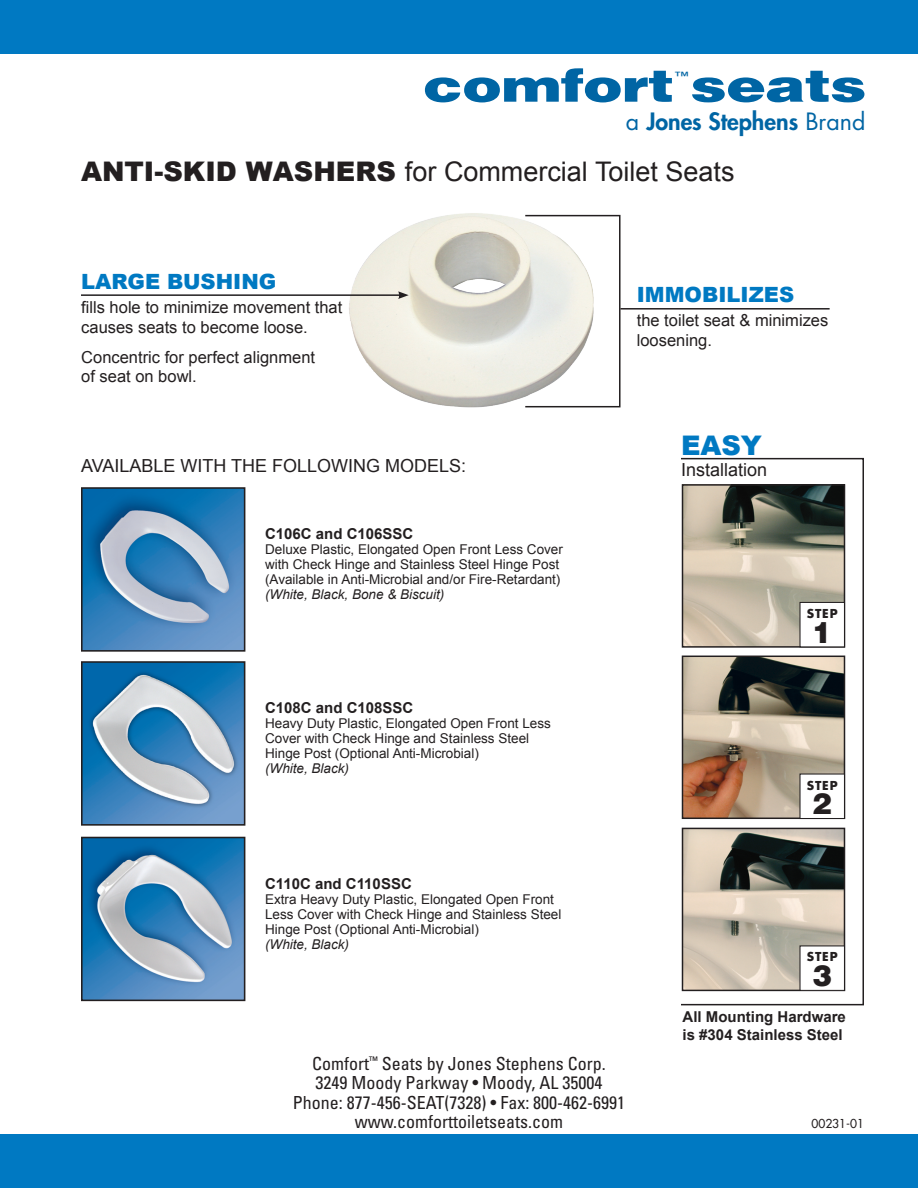
<style>
.page{position:relative;width:918px;height:1188px;background:#fff}
.page>*{position:absolute;margin:0;border:0;box-sizing:border-box;transform-origin:0 0}
.t1{font:900 45.75px "Helvetica";letter-spacing:-.025em;color:#0065a4;scale:1.33 1}
.t2{font:900 29.7px "Helvetica";color:#231f20}
.t3{font:27px "Arial";color:#231f20}
.t4{font:900 27px "Arial";color:#0079c2}
.t5{font:800 23.25px "Futura";color:#0065a4}
.t6{font:900 21px "Arial";color:#0079c2}
.t7{font:condensed 18px "Univers";color:#231f20}
.t8{font:18px "Arial";color:#231f20}
.t9{font:16.5px/19.8px "Arial";color:#231f20}
.t10{font:700 15px/18px "Arial";color:#231f20}
.t11{font:13.5px/15px "Arial";color:#231f20}
.t12{font:italic 13.5px "Arial";color:#231f20}
.t13{font:12.9px "Helvetica";color:#0065a4;scale:1.33 1}
.t14{font:700 12px "Futura";letter-spacing:.075em;color:#231f20}
.t15{font:12px "Futura";color:#231f20}
.s1{font-weight:400}
.s2{font-weight:900}
</style>
<div class="page">
<img style="left:349px;top:213px;width:257px;height:195px">
<div style="left:1px;top:1px;width:917px;height:53px;background:#0079c2"></div>
<div style="left:1px;top:1134px;width:917px;height:54px;background:#0079c2"></div>
<hr style="left:81px;top:294px;width:319px;height:2px;background:#231f20">
<svg style="left:398px;top:291px;width:11px;height:8px"></svg>
<div style="left:525px;top:215px;width:96px;height:192px;border:2px solid #231f20"></div>
<hr style="left:620px;top:308px;width:210px;height:2px;background:#231f20">
<img style="left:84px;top:490px;width:158px;height:159px">
<div style="left:81px;top:487px;width:164px;height:165px;border:2px solid #231f20"></div>
<img style="left:84px;top:664px;width:158px;height:159px">
<div style="left:81px;top:661px;width:164px;height:165px;border:2px solid #231f20"></div>
<img style="left:84px;top:840px;width:158px;height:158px">
<div style="left:81px;top:837px;width:164px;height:164px;border:2px solid #231f20"></div>
<div style="left:680px;top:458px;width:184px;height:547px;border:2px solid #231f20"></div>
<img style="left:685px;top:487px;width:157px;height:158px">
<div style="left:682px;top:484px;width:163px;height:164px;border:2px solid #231f20"></div>
<img style="left:685px;top:659px;width:157px;height:157px">
<div style="left:682px;top:656px;width:163px;height:163px;border:2px solid #231f20"></div>
<img style="left:685px;top:831px;width:157px;height:157px">
<div style="left:682px;top:828px;width:163px;height:163px;border:2px solid #231f20"></div>
<div style="left:800px;top:602px;width:44px;height:45px;background:#fff"></div>
<div style="left:799px;top:602px;width:46px;height:45px;border:1px solid #231f20"></div>
<div style="left:800px;top:946px;width:44px;height:44px;background:#fff"></div>
<div style="left:799px;top:945px;width:46px;height:46px;border:1px solid #231f20"></div>
<div style="left:800px;top:774px;width:44px;height:45px;background:#fff"></div>
<div style="left:799px;top:774px;width:46px;height:45px;border:1px solid #231f20"></div>
<p class="t1" style="left:423px;top:58px;width:336px">comfort seats</p>
<p class="t13" style="left:673px;top:66px;width:14px">™</p>
<p class="t5" style="left:626px;top:106px;width:241px"><span class="s1">a</span> Jones Stephens <span class="s1">Brand</span></p>
<p class="t3" style="left:81px;top:156px;width:655px"><span class="s2">ANTI-SKID WASHERS</span> for Commercial Toilet Seats</p>
<p class="t6" style="left:81px;top:266px;width:197px">LARGE BUSHING</p>
<p class="t9" style="left:81px;top:297px;width:263px">fills hole to minimize movement that causes seats to become loose.</p>
<p class="t9" style="left:81px;top:347px;width:235px">Concentric for perfect alignment of seat on bowl.</p>
<p class="t8" style="left:81px;top:456px;width:387px">AVAILABLE WITH THE FOLLOWING MODELS:</p>
<p class="t10" style="left:265px;top:525px;width:150px">C106C and C106SSC</p>
<p class="t11" style="left:265px;top:542px;width:299px">Deluxe Plastic, Elongated Open Front Less Cover with Check Hinge and Stainless Steel Hinge Post (Available in Anti-Microbial and/or Fire-Retardant)</p>
<p class="t12" style="left:265px;top:586px;width:181px">(White, Black, Bone &amp; Biscuit)</p>
<p class="t10" style="left:265px;top:699px;width:150px">C108C and C108SSC</p>
<p class="t11" style="left:265px;top:716px;width:287px">Heavy Duty Plastic, Elongated Open Front Less<br>Cover with Check Hinge and Stainless Steel<br>Hinge Post (Optional Anti-Microbial)</p>
<p class="t12" style="left:265px;top:759px;width:86px">(White, Black)</p>
<p class="t6" style="left:637px;top:280px;width:159px">IMMOBILIZES</p>
<p class="t9" style="left:637px;top:311px;width:193px">the toilet seat &amp; minimizes loosening.</p>
<p class="t4" style="left:681px;top:425px;width:83px">EASY</p>
<p class="t8" style="left:681px;top:460px;width:88px">Installation</p>
<p class="t14" style="left:807px;top:605px;width:33px">STEP</p>
<p class="t2" style="left:812px;top:614px;width:21px">1</p>
<p class="t14" style="left:807px;top:777px;width:33px">STEP</p>
<p class="t2" style="left:812px;top:786px;width:21px">2</p>
<p class="t10" style="left:265px;top:875px;width:148px">C110C and C110SSC</p>
<p class="t11" style="left:265px;top:892px;width:298px">Extra Heavy Duty Plastic, Elongated Open Front<br>Less Cover with Check Hinge and Stainless Steel<br>Hinge Post (Optional Anti-Microbial)</p>
<p class="t12" style="left:265px;top:935px;width:86px">(White, Black)</p>
<p class="t7" style="left:312px;top:1052px;width:295px">Comfort<sup>™</sup> Seats by Jones Stephens Corp.</p>
<p class="t7" style="left:315px;top:1072px;width:289px">3249 Moody Parkway • Moody, AL 35004</p>
<p class="t7" style="left:293px;top:1091px;width:334px">Phone: 877-456-SEAT(7328) • Fax: 800-462-6991</p>
<p class="t7" style="left:355px;top:1111px;width:210px">www.comforttoiletseats.com</p>
<p class="t14" style="left:807px;top:949px;width:33px">STEP</p>
<p class="t2" style="left:812px;top:958px;width:21px">3</p>
<p class="t10" style="left:683px;top:1009px;width:165px">All Mounting Hardware is #304 Stainless Steel</p>
<p class="t15" style="left:811px;top:1116px;width:54px">00231-01</p>
</div>
